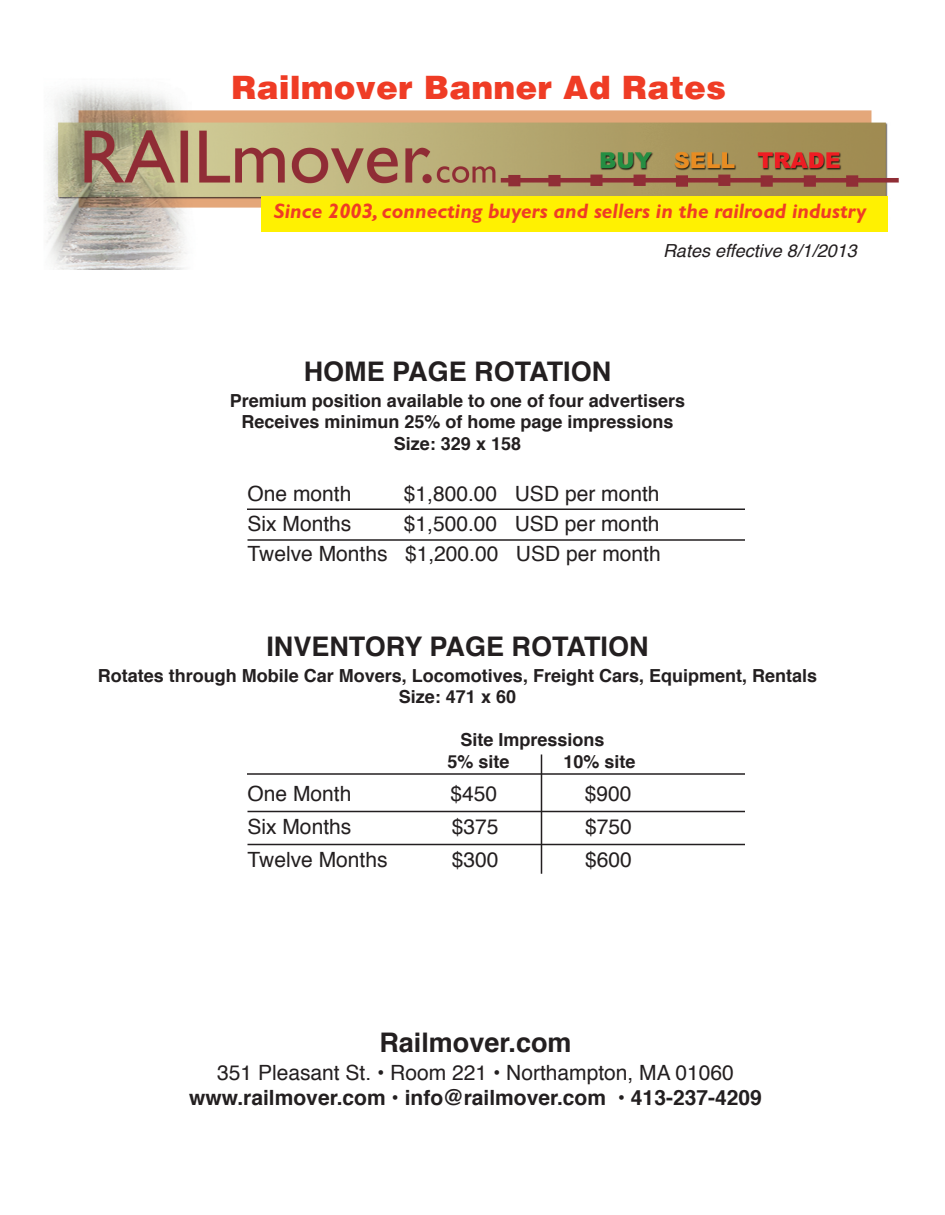
<style>
.page{position:relative;width:945px;height:1215px;background:#fff}
.page>*{position:absolute;margin:0;border:0;box-sizing:border-box;transform-origin:0 0}
.t1{font:900 33px "Helvetica";color:#ef3c25}
.t2{font:700 27px "Helvetica";color:#231f20}
.t3{font:21px/30px "Helvetica";color:#231f20;text-align:right}
.t4{font:italic 700 21px "Gill Sans";color:#ef3c25}
.t5{font:700 21px "Helvetica";color:#231f20}
.t6{font:700 18px/21.6px "Helvetica";color:#231f20;text-align:center}
.t7{font:italic 18px "Helvetica";color:#231f20}
</style>
<div class="page">
<img style="left:46px;top:87px;width:853px;height:183px">
<div style="left:261px;top:196px;width:626px;height:36px;background:#fff101"></div>
<hr style="left:541px;top:754px;width:1px;height:120px;background:#231f20">
<hr style="left:229px;top:773px;width:571px;height:2px;background:#231f20">
<hr style="left:237px;top:508px;width:511px;height:2px;background:#231f20">
<hr style="left:248px;top:539px;width:529px;height:2px;background:#231f20">
<hr style="left:248px;top:811px;width:550px;height:1px;background:#231f20">
<hr style="left:248px;top:844px;width:553px;height:1px;background:#231f20">
<div style="left:746px;top:739px;width:116px;height:155px;background:#fff"></div>
<div style="left:746px;top:454px;width:116px;height:155px;background:#fff"></div>
<div style="left:52px;top:462px;width:196px;height:97px;background:#fff"></div>
<h1 class="t1" style="left:231px;top:65px;width:496px">Railmover Banner Ad Rates</h1>
<p class="t4" style="left:274px;top:203px;width:594px">Since 2003, connecting buyers and sellers in the railroad industry</p>
<p class="t7" style="left:663px;top:243px;width:195px">Rates effective 8/1/2013</p>
<h2 class="t2" style="left:304px;top:360px;width:309px">HOME PAGE ROTATION</h2>
<p class="t6" style="left:230px;top:391px;width:457px">Premium position available to one of four advertisers<br>Receives minimun 25% of home page impressions<br>Size: 329 x 158</p>
<p class="t3" style="left:248px;top:481px;width:105px">One month</p>
<p class="t3" style="left:404px;top:481px;width:257px">$1,800.00 USD per month</p>
<p class="t3" style="left:248px;top:511px;width:105px">Six Months</p>
<p class="t3" style="left:248px;top:511px;width:415px">$1,500.00 USD per month<br>Twelve Months $1,200.00 USD per month</p>
<h2 class="t2" style="left:266px;top:635px;width:384px">INVENTORY PAGE ROTATION</h2>
<p class="t6" style="left:98px;top:666px;width:721px">Rotates through Mobile Car Movers, Locomotives, Freight Cars, Equipment, Rentals<br>Size: 471 x 60</p>
<p class="t6" style="left:448px;top:731px;width:159px;text-align:left;text-indent:13px">Site Impressions<br>5% site</p>
<p class="t6" style="left:564px;top:752px;width:74px">10% site</p>
<p class="t3" style="left:247px;top:780px;width:105px">One Month</p>
<p class="t3" style="left:451px;top:780px;width:48px">$450</p>
<p class="t3" style="left:585px;top:780px;width:48px">$900</p>
<p class="t3" style="left:248px;top:813px;width:105px">Six Months</p>
<p class="t3" style="left:452px;top:813px;width:48px">$375</p>
<p class="t3" style="left:585px;top:813px;width:48px">$750</p>
<p class="t3" style="left:248px;top:846px;width:142px">Twelve Months</p>
<p class="t3" style="left:452px;top:846px;width:48px">$300</p>
<p class="t3" style="left:585px;top:846px;width:48px">$600</p>
<h2 class="t2" style="left:379px;top:1031px;width:194px">Railmover.com</h2>
<p class="t3" style="left:217px;top:1059px;width:518px">351 Pleasant St. • Room 221 • Northampton, MA 01060</p>
<p class="t5" style="left:189px;top:1089px;width:574px">www.railmover.com • info@railmover.com • 413-237-4209</p>
</div>
